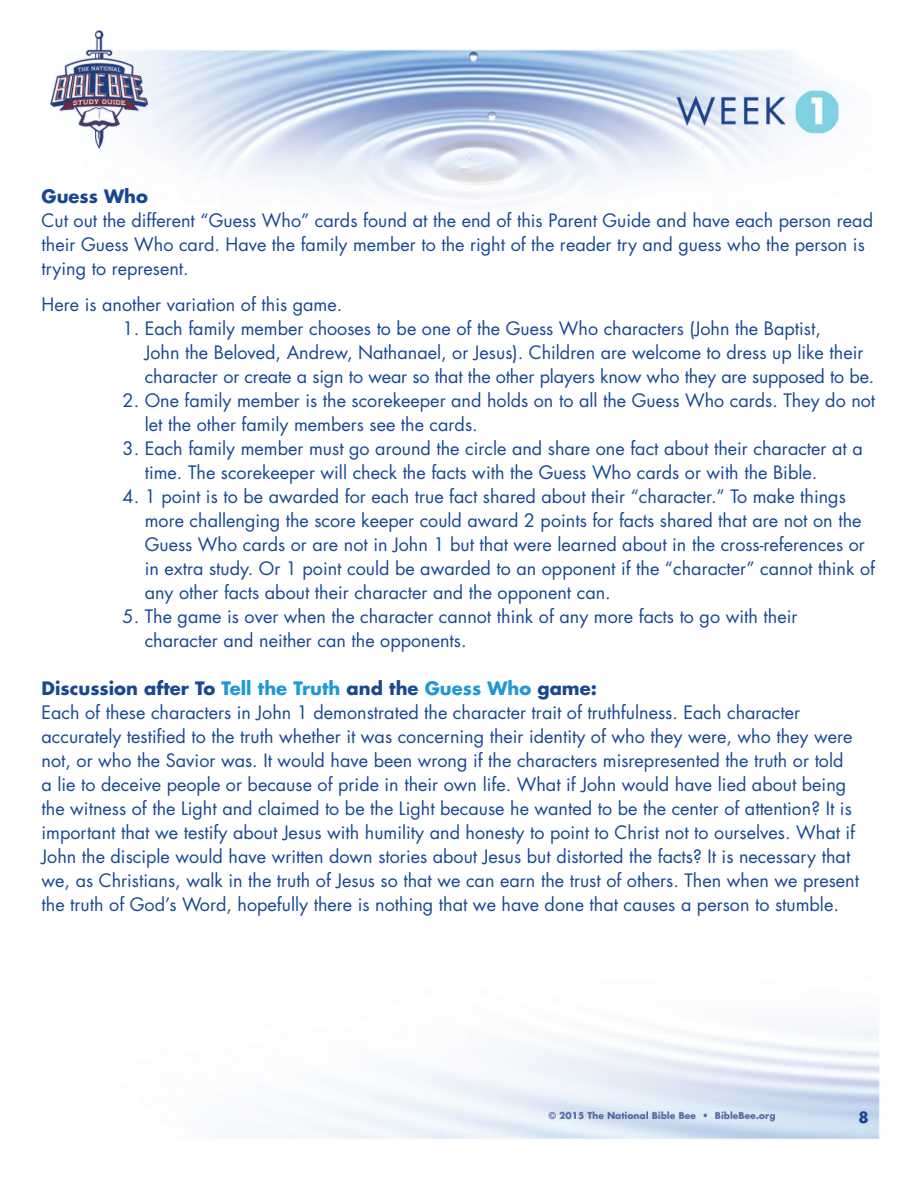
<style>
.page{position:relative;width:918px;height:1188px;background:#fff}
.page>*{position:absolute;margin:0;border:0;box-sizing:border-box;transform-origin:0 0}
.t1{font:18px/24px "Futura";color:#184892}
.t2{font:700 18px "Futura";color:#184892}
.t3{font:700 15px "Futura";color:#184892}
.s1{color:#1d99d6}
</style>
<div class="page">
<img style="left:49px;top:30px;width:831px;height:1109px">
<p class="t2" style="left:42px;top:185px;width:108px">Guess Who</p>
<p class="t1" style="left:42px;top:209px;width:833px">Cut out the different “Guess Who” cards found at the end of this Parent Guide and have each person read their Guess Who card. Have the family member to the right of the reader try and guess who the person is trying to represent.</p>
<p class="t1" style="left:42px;top:293px;width:302px">Here is another variation of this game.</p>
<p class="t1" style="left:123px;top:317px;width:700px">1. Each family member chooses to be one of the Guess Who characters (John the Baptist,</p>
<p class="t1" style="left:145px;top:341px;width:720px">John the Beloved, Andrew, Nathanael, or Jesus). Children are welcome to dress up like their</p>
<p class="t1" style="left:145px;top:365px;width:731px">character or create a sign to wear so that the other players know who they are supposed to be.</p>
<p class="t1" style="left:123px;top:389px;width:754px">2. One family member is the scorekeeper and holds on to all the Guess Who cards. They do not</p>
<p class="t1" style="left:145px;top:413px;width:334px">let the other family members see the cards.</p>
<p class="t1" style="left:123px;top:437px;width:742px">3. Each family member must go around the circle and share one fact about their character at a</p>
<p class="t1" style="left:145px;top:461px;width:674px">time. The scorekeeper will check the facts with the Guess Who cards or with the Bible.</p>
<p class="t1" style="left:123px;top:485px;width:725px">4. 1 point is to be awarded for each true fact shared about their “character.” To make things</p>
<p class="t1" style="left:145px;top:509px;width:718px">more challenging the score keeper could award 2 points for facts shared that are not on the</p>
<p class="t1" style="left:145px;top:533px;width:722px">Guess Who cards or are not in John 1 but that were learned about in the cross-references or</p>
<p class="t1" style="left:145px;top:557px;width:732px">in extra study. Or 1 point could be awarded to an opponent if the “character” cannot think of</p>
<p class="t1" style="left:145px;top:581px;width:468px">any other facts about their character and the opponent can.</p>
<p class="t1" style="left:123px;top:605px;width:676px">5. The game is over when the character cannot think of any more facts to go with their</p>
<p class="t1" style="left:145px;top:629px;width:323px">character and neither can the opponents.</p>
<p class="t2" style="left:42px;top:677px;width:557px">Discussion after To <span class="s1">Tell the Truth</span> and the <span class="s1">Guess Who</span> game:</p>
<p class="t1" style="left:42px;top:701px;width:760px">Each of these characters in John 1 demonstrated the character trait of truthfulness. Each character</p>
<p class="t1" style="left:42px;top:725px;width:819px">accurately testified to the truth whether it was concerning their identity of who they were, who they were not, or who the Savior was. It would have been wrong if the characters misrepresented the truth or told<br>a lie to deceive people or because of pride in their own life. What if John would have lied about being the witness of the Light and claimed to be the Light because he wanted to be the center of attention? It is important that we testify about Jesus with humility and honesty to point to Christ not to ourselves. What if John the disciple would have written down stories about Jesus but distorted the facts? It is necessary that we, as Christians, walk in the truth of Jesus so that we can earn the trust of others. Then when we present the truth of God’s Word, hopefully there is nothing that we have done that causes a person to stumble.</p>
<p class="t3" style="left:859px;top:1108px;width:12px">8</p>
</div>
